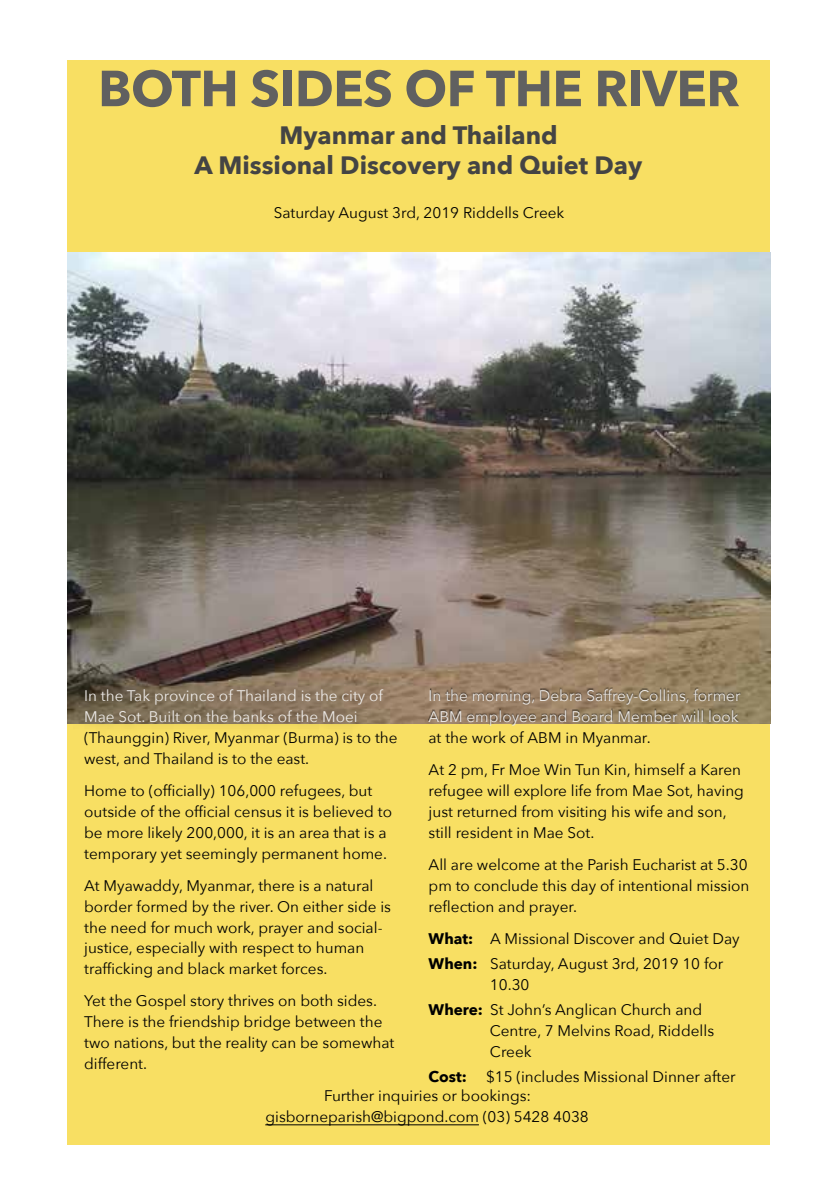
<style>
.page{position:relative;width:840px;height:1191px;background:#fff}
.page>*{position:absolute;margin:0;border:0;box-sizing:border-box;transform-origin:0 0}
.t1{font:700 50.2px "Avenir Next";letter-spacing:-.01em;color:#606060}
.t2{font:700 25px/30.6px "Avenir Next";color:#444;text-align:center}
.t3{font:15.4px/20.8px "Avenir Next";color:#000}
.t4{font:15.4px/20.8px "Avenir Next";color:#edeae7}
.s1{font-weight:700}
</style>
<div class="page">
<div style="left:67px;top:60px;width:702px;height:192px;background:#f8df63"></div>
<div style="left:67px;top:723px;width:702px;height:422px;background:#f8df63"></div>
<img style="left:67px;top:252px;width:702px;height:471px">
<img style="left:73px;top:674px;width:323px;height:42px">
<img style="left:73px;top:695px;width:297px;height:31px">
<img style="left:430px;top:687px;width:310px;height:17px">
<img style="left:428px;top:708px;width:311px;height:17px">
<hr style="left:265px;top:1124px;width:213px;height:1px;background:#000">
<h1 class="t1" style="left:98px;top:45px;width:642px">BOTH SIDES OF THE RIVER</h1>
<h2 class="t2" style="left:194px;top:119px;width:449px">Myanmar and Thailand<br>A Missional Discovery and Quiet Day</h2>
<p class="t3" style="left:274px;top:201px;width:292px">Saturday August 3rd, 2019 Riddells Creek</p>
<p class="t4" style="left:84px;top:684px;width:300px">In the Tak province of Thailand is the city of<br>Mae Sot. Built on the banks of the Moei</p>
<p class="t3" style="left:84px;top:726px;width:315px">(Thaunggin) River, Myanmar (Burma) is to the west, and Thailand is to the east.</p>
<p class="t3" style="left:84px;top:779px;width:309px">Home to (officially) 106,000 refugees, but outside of the official census it is believed to be more likely 200,000, it is an area that is a temporary yet seemingly permanent home.</p>
<p class="t3" style="left:84px;top:874px;width:308px">At Myawaddy, Myanmar, there is a natural border formed by the river. On either side is the need for much work, prayer and social&shy;justice, especially with respect to human trafficking and black market forces.</p>
<p class="t3" style="left:84px;top:990px;width:311px">Yet the Gospel story thrives on both sides.<br>There is the friendship bridge between the two nations, but the reality can be somewhat different.</p>
<p class="t4" style="left:428px;top:684px;width:313px">In the morning, Debra Saffrey-Collins, former<br>ABM employee and Board Member will look</p>
<p class="t3" style="left:428px;top:721px;width:314px;line-height:32px">at the work of ABM in Myanmar.<br>At 2 pm, Fr Moe Win Tun Kin, himself a Karen</p>
<p class="t3" style="left:428px;top:779px;width:316px">refugee will explore life from Mae Sot, having just returned from visiting his wife and son, still resident in Mae Sot.</p>
<p class="t3" style="left:428px;top:853px;width:322px">All are welcome at the Parish Eucharist at 5.30 pm to conclude this day of intentional mission reflection and prayer.</p>
<p class="t3" style="left:428px;top:925px;width:312px;line-height:25px"><span class="s1">What:</span> A Missional Discover and Quiet Day<br><span class="s1">When:</span> Saturday, August 3rd, 2019 10 for</p>
<p class="t3" style="left:428px;top:971px;width:275px;line-height:25px;text-indent:61px">10.30<br><span class="s1">Where:</span> St John’s Anglican Church and</p>
<p class="t3" style="left:489px;top:1019px;width:225px">Centre, 7 Melvins Road, Riddells<br>Creek</p>
<p class="t3" style="left:428px;top:1065px;width:308px"><span class="s1">Cost:</span> $15 (includes Missional Dinner after</p>
<p class="t3" style="left:324px;top:1084px;width:208px">Further inquiries or bookings:</p>
<p class="t3" style="left:265px;top:1105px;width:324px">gisborneparish@bigpond.com (03) 5428 4038</p>
</div>
